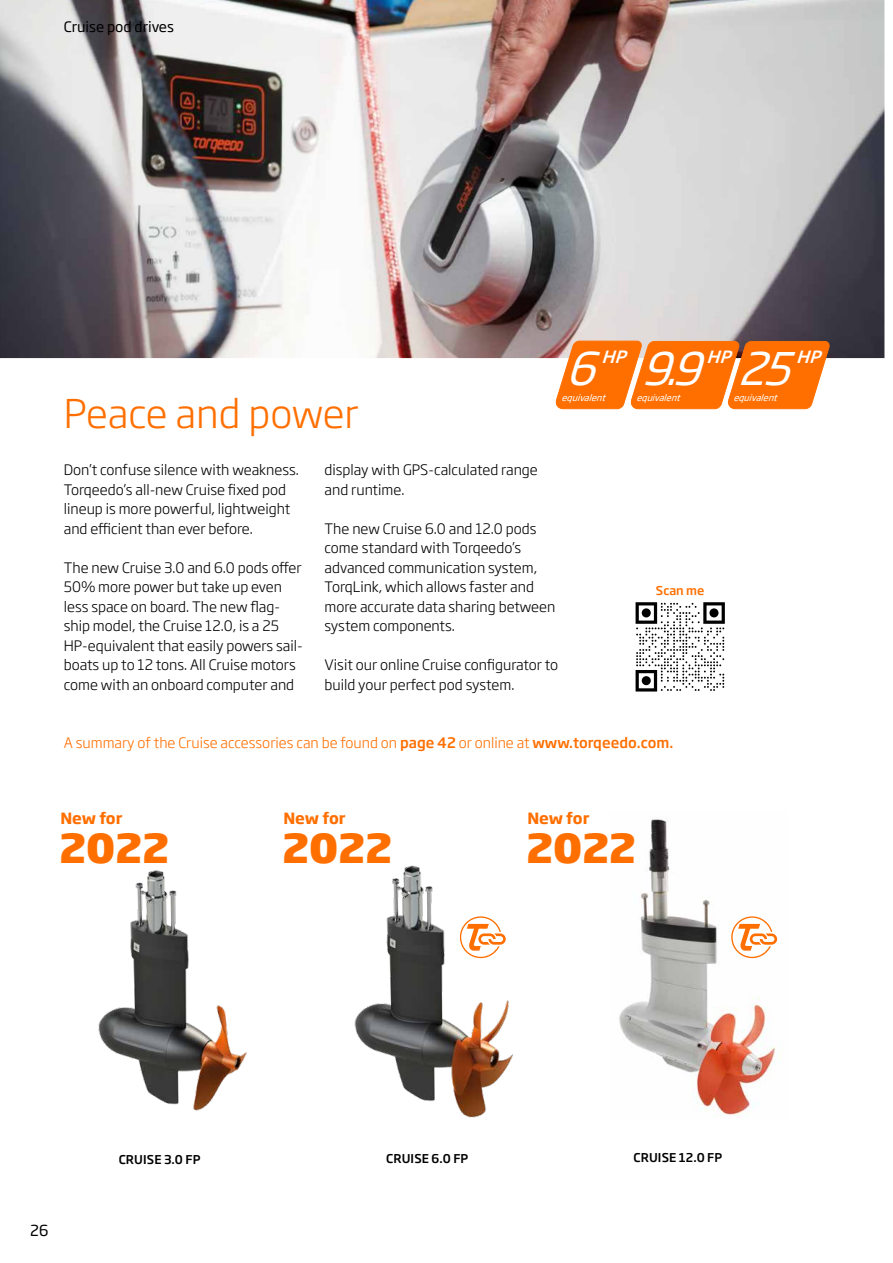
<style>
.page{position:relative;width:893px;height:1263px;background:#fff}
.page>*{position:absolute;margin:0;border:0;box-sizing:border-box;transform-origin:0 0}
.t1{font:italic 44.7px "Soho Gothic Std";color:#fff}
.t2{font:italic 44.4px "Soho Gothic Std";color:#fff}
.t3{font:800 39.45px "Soho Gothic Std";color:#ff6f00}
.t4{font:300 39px "Soho Gothic Std";color:#ff6f00}
.t5{font:italic 500 16.8px "Soho Gothic Std";color:#fff}
.t6{font:italic 500 16.65px "Soho Gothic Std";color:#fff}
.t7{font:700 15.3px "Soho Gothic Std";letter-spacing:-.005em;color:#ff6f00}
.t8{font:15px "Soho Gothic Std";color:#000}
.t9{font:300 14.25px/19.5px "Soho Gothic Std";color:#000}
.t10{font:300 14.25px "Soho Gothic Std";color:#ff6f00}
.t11{font:14.25px "Soho Gothic Std";color:#000}
.t12{font:500 12px "Soho Gothic Std";letter-spacing:.015em;color:#000}
.t13{font:500 12px "Soho Gothic Std";color:#ff6f00}
.t14{font:italic 9px "Soho Gothic Std";color:#fff}
.t15{font:italic 8.85px "Soho Gothic Std";color:#fff}
.s1{font-weight:500}
</style>
<div class="page">
<img style="left:0;top:0;width:884px;height:358px">
<img style="left:619px;top:819px;width:161px;height:298px">
<img style="left:354px;top:865px;width:160px;height:253px">
<img style="left:98px;top:870px;width:149px;height:241px">
<svg style="left:731px;top:916px;width:46px;height:42px"></svg>
<svg style="left:460px;top:916px;width:46px;height:42px"></svg>
<svg style="left:554px;top:341px;width:277px;height:68px;background:#fc7c1a"></svg>
<svg style="left:636px;top:602px;width:89px;height:89px"></svg>
<div style="left:642px;top:608px;width:9px;height:9px;background:#000;border-radius:50%"></div>
<div style="left:709px;top:608px;width:9px;height:9px;background:#000;border-radius:50%"></div>
<div style="left:642px;top:676px;width:9px;height:9px;background:#000;border-radius:50%"></div>
<p class="t11" style="left:64px;top:18px;width:112px">Cruise pod drives</p>
<h3 class="t4" style="left:64px;top:389px;width:296px">Peace and power</h3>
<h1 class="t1" style="left:566px;top:340px;width:47px">6</h1>
<p class="t5" style="left:601px;top:346px;width:32px">HP</p>
<p class="t14" style="left:561px;top:392px;width:49px">equivalent</p>
<h2 class="t2" style="left:641px;top:341px;width:77px">9.9</h2>
<p class="t6" style="left:706px;top:346px;width:32px">HP</p>
<p class="t15" style="left:636px;top:392px;width:48px">equivalent</p>
<h2 class="t2" style="left:738px;top:341px;width:70px">25</h2>
<p class="t6" style="left:796px;top:346px;width:32px">HP</p>
<p class="t15" style="left:733px;top:392px;width:48px">equivalent</p>
<p class="t9" style="left:64px;top:460px;width:237px">Don’t confuse silence with weakness.<br>Torqeedo’s all-new Cruise fixed pod lineup is more powerful, lightweight and efficient than ever before.</p>
<p class="t9" style="left:64px;top:558px;width:240px">The new Cruise 3.0 and 6.0 pods offer 50% more power but take up even less space on board. The new flag&shy;ship model, the Cruise 12.0, is a 25<br>HP-equivalent that easily powers sail&shy;boats up to 12 tons. All Cruise motors come with an onboard computer and</p>
<p class="t9" style="left:325px;top:460px;width:215px">display with GPS-calculated range and runtime.</p>
<p class="t9" style="left:325px;top:519px;width:232px">The new Cruise 6.0 and 12.0 pods come standard with Torqeedo’s advanced communication system,<br>TorqLink, which allows faster and more accurate data sharing between system components.</p>
<p class="t9" style="left:325px;top:655px;width:235px">Visit our online Cruise configurator to build your perfect pod system.</p>
<p class="t13" style="left:656px;top:583px;width:50px">Scan me</p>
<p class="t10" style="left:64px;top:734px;width:611px">A summary of the Cruise accessories can be found on <span class="s1">page 42</span> or online at <span class="s1">www.torqeedo.com.</span></p>
<p class="t7" style="left:60px;top:808px;width:64px">New for</p>
<h3 class="t3" style="left:59px;top:823px;width:111px">2022</h3>
<p class="t7" style="left:283px;top:808px;width:64px">New for</p>
<h3 class="t3" style="left:282px;top:823px;width:111px">2022</h3>
<p class="t7" style="left:527px;top:808px;width:64px">New for</p>
<h3 class="t3" style="left:526px;top:823px;width:111px">2022</h3>
<p class="t8" style="left:30px;top:1221px;width:20px">26</p>
<p class="t12" style="left:119px;top:1152px;width:83px">CRUISE 3.0 FP</p>
<p class="t12" style="left:386px;top:1151px;width:84px">CRUISE 6.0 FP</p>
<p class="t12" style="left:633px;top:1150px;width:90px">CRUISE 12.0 FP</p>
</div>
